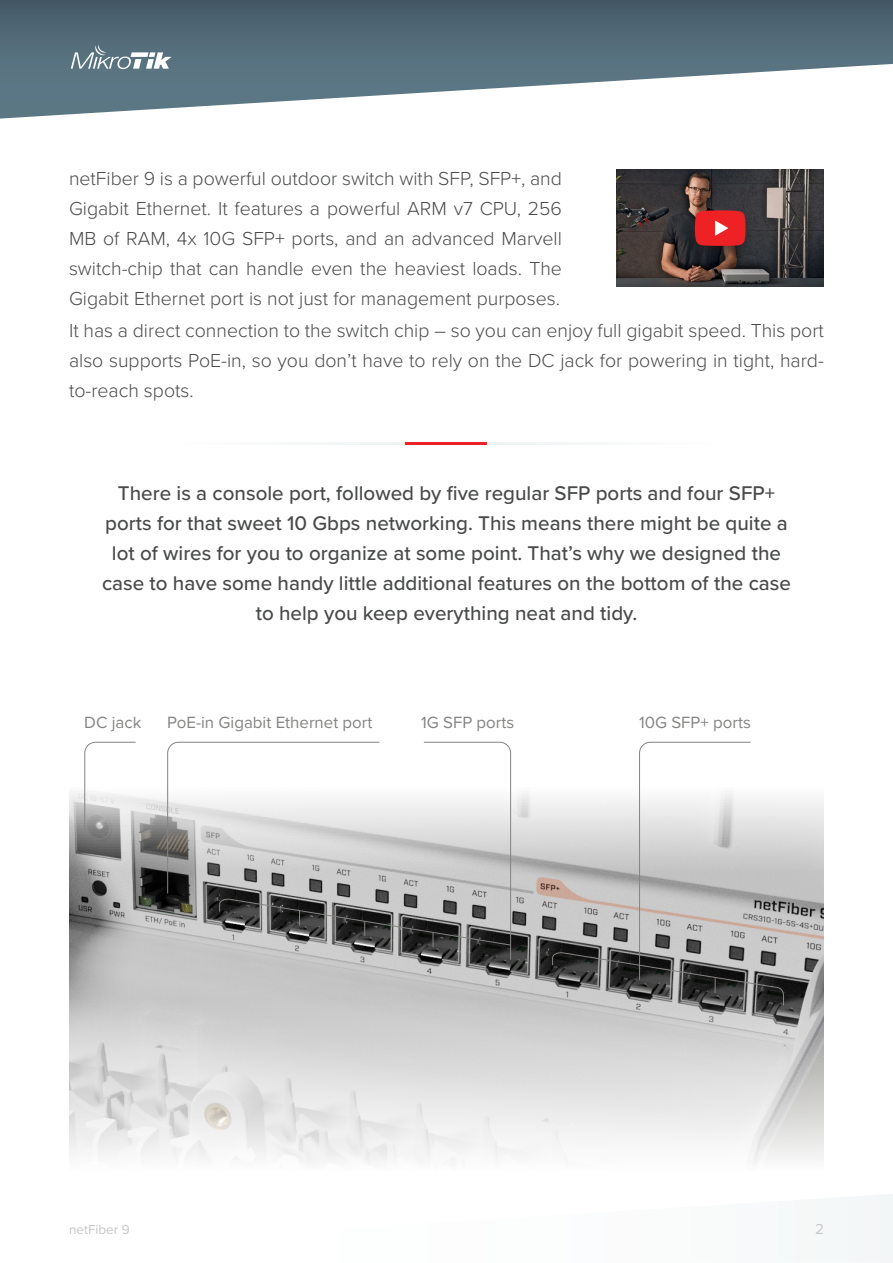
<style>
.page{position:relative;width:893px;height:1263px;background:#fff}
.page>*{position:absolute;margin:0;border:0;box-sizing:border-box;transform-origin:0 0}
.Teksts{font:500 20.55px/30.2px "Proxima Nova";color:#494a4a;text-align:center}
.Teksts-2{font:300 19.5px/30px "Proxima Nova";color:#494a4a;text-align:justify}
.Teksts-3{font:16.8px "Proxima Nova";color:#858483}
.t1{font:15px "Proxima Nova";color:#c7c8ca}
.t2{font:13.5px "Proxima Nova";color:#c6c6c5}
</style>
<div class="page">
<div style="left:848px;top:1194px;width:45px;height:68px;background:#f4f6f7"></div>
<img style="left:69px;top:788px;width:755px;height:376px">
<svg style="left:0;top:0;width:893px;height:119px"></svg>
<svg style="left:69px;top:44px;width:103px;height:25px"></svg>
<hr style="left:170px;top:443px;width:235px;height:2px;background:#eff2f3">
<hr style="left:405px;top:443px;width:82px;height:2px;background:#ee2124">
<hr style="left:487px;top:443px;width:235px;height:2px;background:#eff2f3">
<img style="left:616px;top:170px;width:208px;height:117px">
<div style="left:687px;top:208px;width:66px;height:50px;background:#231f20;opacity:.5"></div>
<svg style="left:695px;top:210px;width:51px;height:36px;background:#e12e31"></svg>
<svg style="left:84px;top:742px;width:52px;height:90px"></svg>
<svg style="left:552px;top:742px;width:232px;height:264px"></svg>
<svg style="left:167px;top:742px;width:344px;height:218px"></svg>
<p class="Teksts-2" style="left:69px;top:162px;width:494px">netFiber 9 is a powerful outdoor switch with SFP, SFP+, and Gigabit Ethernet. It features a powerful ARM v7 CPU, 256<br>MB of RAM, 4x 10G SFP+ ports, and an advanced Marvell switch-chip that can handle even the heaviest loads. The Gigabit Ethernet port is not just for management purposes.</p>
<p class="Teksts-2" style="left:69px;top:314px;width:756px">It has a direct connection to the switch chip – so you can enjoy full gigabit speed. This port also supports PoE-in, so you don’t have to rely on the DC jack for powering in tight, hard&shy;to-reach spots.</p>
<p class="Teksts" style="left:102px;top:477px;width:690px">There is a console port, followed by five regular SFP ports and four SFP+ ports for that sweet 10 Gbps networking. This means there might be quite a lot of wires for you to organize at some point. That’s why we designed the case to have some handy little additional features on the bottom of the case to help you keep everything neat and tidy.</p>
<p class="Teksts-3" style="left:84px;top:709px;width:59px">DC jack</p>
<p class="Teksts-3" style="left:167px;top:709px;width:207px">PoE-in Gigabit Ethernet port</p>
<p class="Teksts-3" style="left:421px;top:709px;width:95px">1G SFP ports</p>
<p class="Teksts-3" style="left:639px;top:709px;width:113px">10G SFP+ ports</p>
<p class="t2" style="left:69px;top:1219px;width:62px">netFiber 9</p>
<p class="t1" style="left:815px;top:1218px;width:10px">2</p>
</div>
